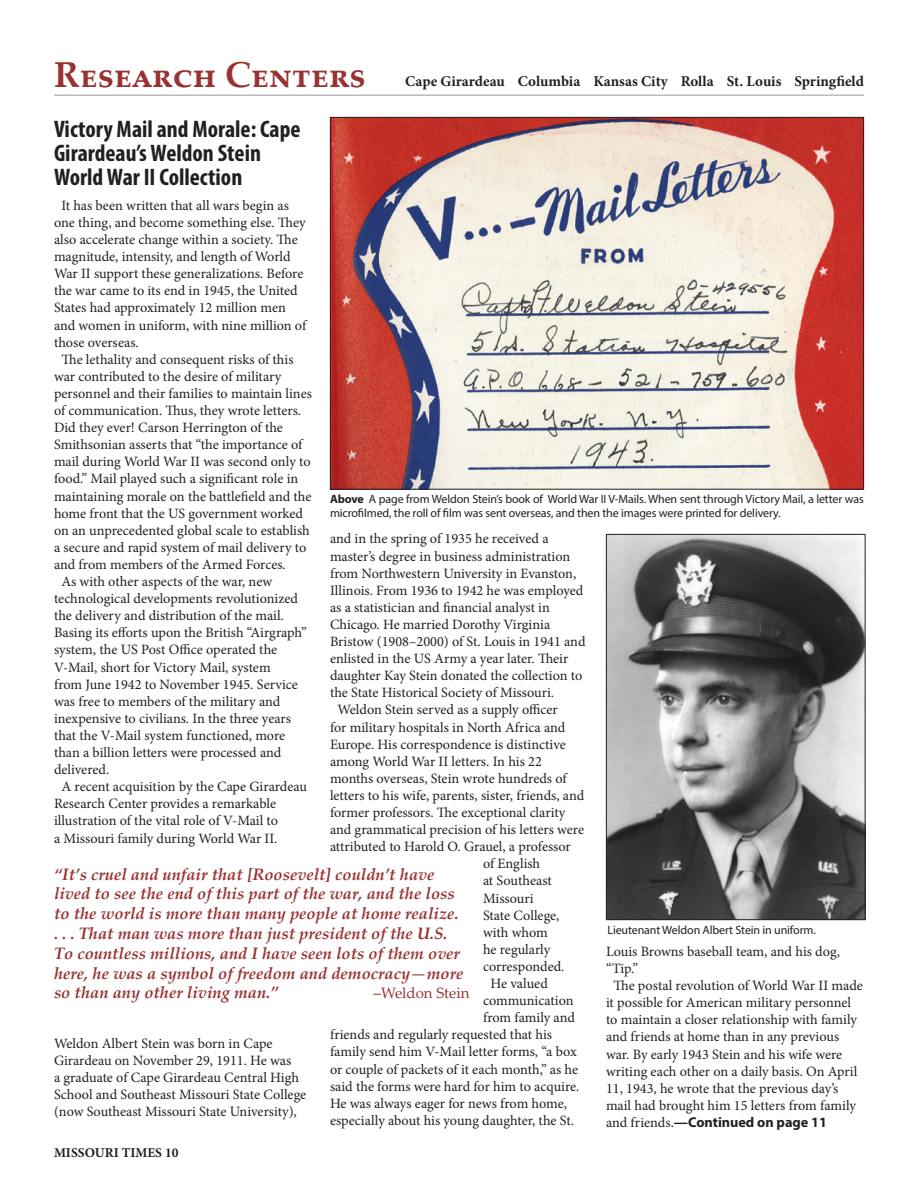
<style>
.page{position:relative;width:918px;height:1188px;background:#fff}
.page>*{position:absolute;margin:0;border:0;box-sizing:border-box;transform-origin:0 0}
.t1{font:700 36px "Palatino Linotype";color:#993232}
.headlines{font:700 condensed 24px/24px "Myriad Pro";color:#231f20}
.body_copy{font:italic 700 16.5px/19.8px "Palatino Linotype";color:#993232}
.t2{font:700 15px "Minion Pro";color:#231f20}
.body_copy-2{font:15px "Palatino Linotype";color:#993232}
.body_copy-3{font:14.25px/17.1px "Minion Pro";letter-spacing:-.005em;color:#231f20}
.t3{font:700 13.5px "Minion Pro";color:#231f20}
.t4{font:12px/13.5px "Myriad Pro";letter-spacing:-.01em;color:#231f20}
.s1{font-weight:700}
.s2{font-family:"Myriad Pro";font-weight:700}
</style>
<div class="page">
<hr style="left:54px;top:94px;width:810px;height:2px;background:#babbbe">
<img style="left:332px;top:119px;width:530px;height:369px">
<img style="left:608px;top:536px;width:256px;height:382px">
<div style="left:606px;top:534px;width:260px;height:386px;border:1px solid #231f20"></div>
<h1 class="t1" style="left:54px;top:49px;width:313px">Research Centers</h1>
<p class="headlines" style="left:54px;top:116px;width:248px">Victory Mail and Morale: Cape<br>Girardeau’s Weldon Stein<br>World War II Collection</p>
<p class="t2" style="left:405px;top:71px;width:460px">Cape Girardeau Columbia Kansas City Rolla St. Louis Springfield</p>
<p class="body_copy-3" style="left:54px;top:197px;width:254px;text-indent:8px">It has been written that all wars begin as one thing, and become something else. They also accelerate change within a society. The magnitude, intensity, and length of World War II support these generalizations. Before the war came to its end in 1945, the United States had approximately 12 million men and women in uniform, with nine million of those overseas.</p>
<p class="body_copy-3" style="left:54px;top:351px;width:259px;text-indent:8px">The lethality and consequent risks of this war contributed to the desire of military personnel and their families to maintain lines of communication. Thus, they wrote letters.<br>Did they ever! Carson Herrington of the Smithsonian asserts that “the importance of mail during World War II was second only to food.” Mail played such a significant role in maintaining morale on the battlefield and the home front that the US government worked on an unprecedented global scale to establish a secure and rapid system of mail delivery to and from members of the Armed Forces.</p>
<p class="body_copy-3" style="left:54px;top:573px;width:254px;text-indent:8px">As with other aspects of the war, new technological developments revolutionized the delivery and distribution of the mail.<br>Basing its efforts upon the British “Airgraph” system, the US Post Office operated the V-Mail, short for Victory Mail, system<br>from June 1942 to November 1945. Service was free to members of the military and inexpensive to civilians. In the three years that the V-Mail system functioned, more than a billion letters were processed and delivered.</p>
<p class="body_copy-3" style="left:54px;top:778px;width:255px;text-indent:8px">A recent acquisition by the Cape Girardeau Research Center provides a remarkable illustration of the vital role of V-Mail to<br>a Missouri family during World War II.</p>
<p class="t4" style="left:330px;top:492px;width:535px"><span class="s1">Above</span> A page from Weldon Stein’s book of World War II V-Mails. When sent through Victory Mail, a letter was microfilmed, the roll of film was sent overseas, and then the images were printed for delivery.</p>
<p class="body_copy-3" style="left:330px;top:530px;width:257px">and in the spring of 1935 he received a master’s degree in business administration from Northwestern University in Evanston, Illinois. From 1936 to 1942 he was employed as a statistician and financial analyst in Chicago. He married Dorothy Virginia Bristow (1908–2000) of St. Louis in 1941 and enlisted in the US Army a year later. Their daughter Kay Stein donated the collection to the State Historical Society of Missouri.</p>
<p class="body_copy-3" style="left:338px;top:701px;width:222px">Weldon Stein served as a supply officer</p>
<p class="body_copy-3" style="left:330px;top:718px;width:237px">for military hospitals in North Africa and</p>
<p class="body_copy-3" style="left:330px;top:736px;width:237px">Europe. His correspondence is distinctive</p>
<p class="body_copy-3" style="left:330px;top:753px;width:213px">among World War II letters. In his 22</p>
<p class="body_copy-3" style="left:330px;top:770px;width:238px">months overseas, Stein wrote hundreds of</p>
<p class="body_copy-3" style="left:330px;top:787px;width:256px">letters to his wife, parents, sister, friends, and</p>
<p class="body_copy-3" style="left:330px;top:804px;width:237px">former professors. The exceptional clarity</p>
<p class="body_copy-3" style="left:330px;top:821px;width:256px">and grammatical precision of his letters were</p>
<p class="body_copy-3" style="left:330px;top:838px;width:242px">attributed to Harold O. Grauel, a professor</p>
<p class="body_copy-3" style="left:483px;top:855px;width:59px">of English</p>
<p class="body_copy-3" style="left:483px;top:872px;width:70px">at Southeast</p>
<p class="body_copy-3" style="left:483px;top:889px;width:52px">Missouri</p>
<p class="body_copy-3" style="left:483px;top:907px;width:78px">State College,</p>
<p class="body_copy-3" style="left:483px;top:924px;width:66px">with whom</p>
<p class="body_copy-3" style="left:483px;top:941px;width:69px">he regularly</p>
<p class="body_copy-3" style="left:483px;top:958px;width:83px">corresponded.</p>
<p class="body_copy-3" style="left:490px;top:975px;width:59px">He valued</p>
<p class="body_copy-3" style="left:483px;top:992px;width:92px">communication</p>
<p class="body_copy-3" style="left:483px;top:1009px;width:94px">from family and</p>
<p class="body_copy-3" style="left:330px;top:1026px;width:224px">friends and regularly requested that his</p>
<p class="body_copy-3" style="left:330px;top:1043px;width:248px">family send him V-Mail letter forms, “a box</p>
<p class="body_copy-3" style="left:330px;top:1060px;width:250px">or couple of packets of it each month,” as he</p>
<p class="body_copy-3" style="left:330px;top:1078px;width:251px">said the forms were hard for him to acquire.</p>
<p class="body_copy-3" style="left:330px;top:1095px;width:239px">He was always eager for news from home,</p>
<p class="body_copy-3" style="left:330px;top:1112px;width:246px">especially about his young daughter, the St.</p>
<p class="body_copy" style="left:54px;top:863px;width:411px">“It’s cruel and unfair that [Roosevelt] couldn’t have lived to see the end of this part of the war, and the loss to the world is more than many people at home realize. . . . That man was more than just president of the U.S.<br>To countless millions, and I have seen lots of them over here, he was a symbol of freedom and democracy—more so than any other living man.”</p>
<p class="t4" style="left:608px;top:923px;width:210px">Lieutenant Weldon Albert Stein in uniform.</p>
<p class="body_copy-3" style="left:606px;top:943px;width:236px">Louis Browns baseball team, and his dog, “Tip.”</p>
<p class="body_copy-3" style="left:606px;top:977px;width:258px;text-indent:8px">The postal revolution of World War II made it possible for American military personnel to maintain a closer relationship with family and friends at home than in any previous war. By early 1943 Stein and his wife were writing each other on a daily basis. On April 11, 1943, he wrote that the previous day’s mail had brought him 15 letters from family and friends.<span class="s2">—Continued on page 11</span></p>
<p class="body_copy-2" style="left:374px;top:983px;width:97px">–Weldon Stein</p>
<p class="body_copy-3" style="left:54px;top:1035px;width:254px">Weldon Albert Stein was born in Cape Girardeau on November 29, 1911. He was<br>a graduate of Cape Girardeau Central High School and Southeast Missouri State College (now Southeast Missouri State University),</p>
<p class="t3" style="left:54px;top:1143px;width:126px">MISSOURI TIMES 10</p>
</div>
